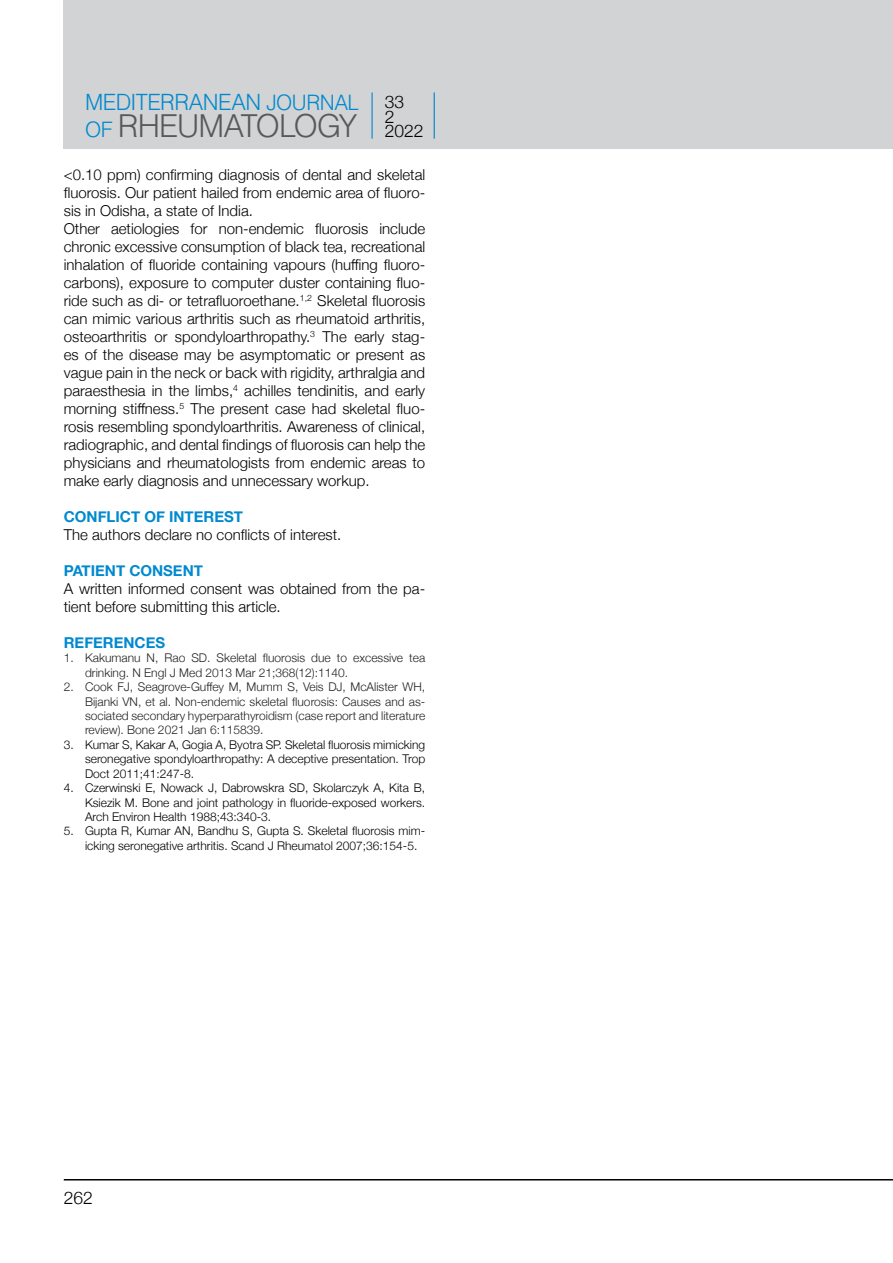
<style>
.page{position:relative;width:893px;height:1263px;background:#fff}
.page>*{position:absolute;margin:0;border:0;box-sizing:border-box;transform-origin:0 0}
.t1{font:31.2px "UB Helvetica Light";letter-spacing:-.025em;color:#58595b}
.t2{font:22.2px "UB Helvetica Light";letter-spacing:-.02em;color:#0089cf}
.t3{font:300 17.4px/15px "Helvetica Neue";color:#000}
.t4{font:300 15px/18px "Helvetica Neue";color:#000}
.t5{font:700 15px "Helvetica Neue";color:#0089cf}
.t6{font:300 12px/14.4px "Helvetica Neue";color:#000;text-align:justify}
.t7{font:300 12px/14.4px "Helvetica Neue";color:#222}
.s1{font-size:21px}
.s2{font-size:21px;color:#0089cf}
</style>
<div class="page">
<hr style="left:64px;top:1179px;width:829px;height:1px;background:#000">
<div style="left:64px;top:0;width:829px;height:149px;background:#d1d3d4"></div>
<hr style="left:371px;top:92px;width:2px;height:47px;background:#0089cf">
<hr style="left:434px;top:92px;width:1px;height:47px;background:#0081c9">
<h2 class="t2" style="left:85px;top:89px;width:275px">MEDITERRANEAN <span class="s1">JOURNAL</span></h2>
<h1 class="t1" style="left:85px;top:107px;width:273px"><span class="s2">OF</span> RHEUMATOLOGY</h1>
<p class="t3" style="left:385px;top:93px;width:40px">33<br>2<br>2022</p>
<p class="t4" style="left:64px;top:165px;width:363px">&lt;0.10 ppm) confirming diagnosis of dental and skeletal fluorosis. Our patient hailed from endemic area of fluoro&shy;sis in Odisha, a state of India.<br>Other aetiologies for non-endemic fluorosis include chronic excessive consumption of black tea, recreational inhalation of fluoride containing vapours (huffing fluoro&shy;carbons), exposure to computer duster containing fluo&shy;ride such as di- or tetrafluoroethane.<sup>1,2</sup> Skeletal fluorosis can mimic various arthritis such as rheumatoid arthritis, osteoarthritis or spondyloarthropathy.<sup>3</sup> The early stag&shy;es of the disease may be asymptomatic or present as vague pain in the neck or back with rigidity, arthralgia and paraesthesia in the limbs,<sup>4</sup> achilles tendinitis, and early morning stiffness.<sup>5</sup> The present case had skeletal fluo&shy;rosis resembling spondyloarthritis. Awareness of clinical, radiographic, and dental findings of fluorosis can help the physicians and rheumatologists from endemic areas to make early diagnosis and unnecessary workup.</p>
<p class="t5" style="left:64px;top:505px;width:181px">CONFLICT OF INTEREST</p>
<p class="t4" style="left:64px;top:525px;width:279px">The authors declare no conflicts of interest.</p>
<p class="t5" style="left:64px;top:559px;width:141px">PATIENT CONSENT</p>
<p class="t4" style="left:64px;top:579px;width:363px">A written informed consent was obtained from the pa&shy;tient before submitting this article.</p>
<p class="t5" style="left:64px;top:631px;width:103px">REFERENCES</p>
<p class="t7" style="left:85px;top:650px;width:342px;text-indent:-21px">1. Kakumanu N, Rao SD. Skeletal fluorosis due to excessive tea drinking. N Engl J Med 2013 Mar 21;368(12):1140.</p>
<p class="t7" style="left:85px;top:679px;width:342px;text-align:justify;text-indent:-21px">2. Cook FJ, Seagrove-Guffey M, Mumm S, Veis DJ, McAlister WH, Bijanki VN, et al. Non-endemic skeletal fluorosis: Causes and as&shy;sociated secondary hyperparathyroidism (case report and literature review). Bone 2021 Jan 6:115839.</p>
<p class="t6" style="left:85px;top:736px;width:342px;text-indent:-21px">3. Kumar S, Kakar A, Gogia A, Byotra SP. Skeletal fluorosis mimicking seronegative spondyloarthropathy: A deceptive presentation. Trop Doct 2011;41:247-8.</p>
<p class="t6" style="left:85px;top:780px;width:342px;text-indent:-21px">4. Czerwinski E, Nowack J, Dabrowskra SD, Skolarczyk A, Kita B, Ksiezik M. Bone and joint pathology in fluoride-exposed workers.<br>Arch Environ Health 1988;43:340-3.</p>
<p class="t6" style="left:85px;top:823px;width:342px;text-indent:-21px">5. Gupta R, Kumar AN, Bandhu S, Gupta S. Skeletal fluorosis mim&shy;icking seronegative arthritis. Scand J Rheumatol 2007;36:154-5.</p>
<p class="t3" style="left:64px;top:1189px;width:31px">262</p>
</div>
